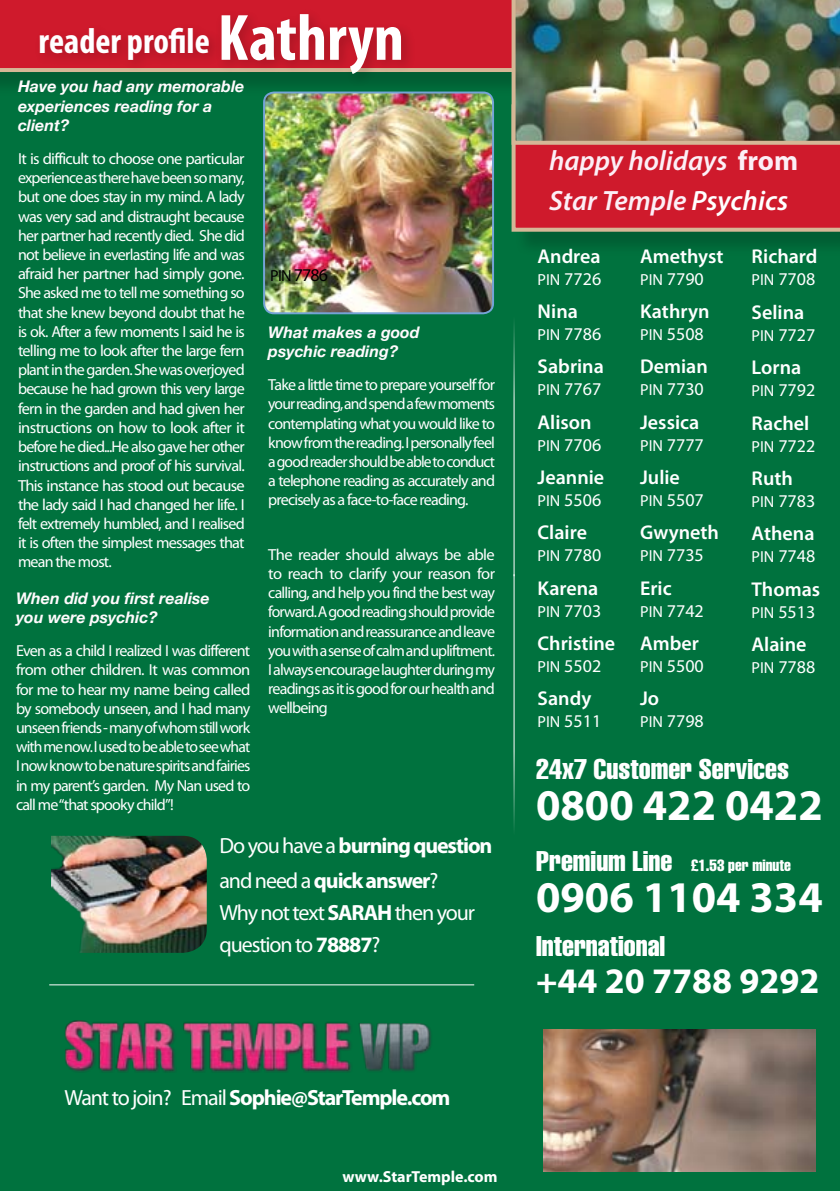
<style>
.page{position:relative;width:840px;height:1191px;background:#fff}
.page>*{position:absolute;margin:0;border:0;box-sizing:border-box;transform-origin:0 0}
.t1{font:700 condensed 66px "Myriad Pro";color:#fff}
.t2{font:700 44px/91.8px "Myriad Pro";color:#fff}
.t3{font:700 condensed 36px "Myriad Pro";color:#fff}
.t4{font:700 36px "Myriad Pro";color:#fff}
.t5{font:28px "Helvetica LT Std Comp";color:#fff}
.t6{font:italic 600 28px "Myriad Pro";color:#fceff6}
.t7{font:700 22px/34.4px "Myriad Pro";letter-spacing:-.05em;color:#fff}
.t8{font:22px/32px "Myriad Pro";letter-spacing:-.05em;color:#fff}
.t9{font:600 20px "Myriad Pro";color:#fff}
.t10{font:18px "Myriad Pro";color:#fff}
.t11{font:18px "Myriad Pro";color:#000}
.t12{font:16px/19.2px "Myriad Pro";letter-spacing:-.05em;color:#fff;text-align:justify}
.t13{font:italic 700 16px/19.2px "Helvetica Neue";color:#fffbfd}
.t14{font:700 16px "Myriad Pro";color:#fff}
.t15{font:16px "Helvetica LT Std Comp";color:#fff}
.s1{font-size:16px}
.s2{font-weight:400}
.s3{font-weight:700}
.s4{font-weight:700;font-style:normal}
.s5{color:#fff}
</style>
<div class="page">
<div style="left:0;top:0;width:839px;height:1191px;background:#00723e"></div>
<div style="left:514px;top:107px;width:325px;height:149px;background:#006436"></div>
<svg style="left:511px;top:145px;width:328px;height:87px;background:#ce2331"></svg>
<div style="left:0;top:0;width:570px;height:97px;background:#006637"></div>
<div style="left:0;top:0;width:511px;height:72px;background:#cf1a2c"></div>
<img style="left:511px;top:0;width:328px;height:145px">
<div style="left:34px;top:22px;width:189px;height:52px;background:#000;opacity:.19"></div>
<div style="left:215px;top:7px;width:201px;height:81px;background:#000;opacity:.19"></div>
<hr style="left:513px;top:574px;width:1px;height:396px;background:#fff">
<hr style="left:513px;top:180px;width:1px;height:396px;background:#fff">
<img style="left:51px;top:836px;width:156px;height:116px">
<hr style="left:49px;top:984px;width:425px;height:1px;background:#fff">
<img style="left:65px;top:1020px;width:366px;height:52px">
<img style="left:264px;top:93px;width:228px;height:220px">
<div style="left:263px;top:92px;width:230px;height:222px;border:2px solid #75a3d6;border-radius:10px"></div>
<img style="left:543px;top:1029px;width:271px;height:142px">
<h3 class="t3" style="left:39px;top:18px;width:173px">reader profile</h3>
<h1 class="t1" style="left:218px;top:-3px;width:188px">Kathryn</h1>
<p class="t13" style="left:18px;top:77px;width:228px">Have you had any memorable experiences reading for a client?</p>
<p class="t12" style="left:18px;top:149px;width:228px">It is difficult to choose one particular experience as there have been so many, but one does stay in my mind. A lady was very sad and distraught because her partner had recently died. She did not believe in everlasting life and was afraid her partner had simply gone.<br>She asked me to tell me something so that she knew beyond doubt that he is ok. After a few moments I said he is telling me to look after the large fern plant in the garden. She was overjoyed because he had grown this very large fern in the garden and had given her instructions on how to look after it before he died...He also gave her other instructions and proof of his survival.<br>This instance has stood out because the lady said I had changed her life. I felt extremely humbled, and I realised it is often the simplest messages that mean the most.</p>
<p class="t13" style="left:16px;top:588px;width:195px">When did you first realise you were psychic?</p>
<p class="t12" style="left:16px;top:641px;width:236px">Even as a child I realized I was different from other children. It was common for me to hear my name being called by somebody unseen, and I had many unseen friends - many of whom still work with me now. I used to be able to see what I now know to be nature spirits and fairies in my parent’s garden. My Nan used to call me “that spooky child”!</p>
<p class="t11" style="left:270px;top:263px;width:59px"><span class="s1">PIN</span> 7786</p>
<p class="t13" style="left:268px;top:322px;width:153px">What makes a good psychic reading?</p>
<p class="t12" style="left:268px;top:375px;width:228px">Take a little time to prepare yourself for your reading, and spend a few moments contemplating what you would like to know from the reading. I personally feel a good reader should be able to conduct a telephone reading as accurately and precisely as a face-to-face reading.</p>
<p class="t12" style="left:268px;top:544px;width:228px">The reader should always be able to reach to clarify your reason for calling, and help you find the best way forward. A good reading should provide information and reassurance and leave you with a sense of calm and upliftment.<br>I always encourage laughter during my readings as it is good for our health and wellbeing</p>
<h3 class="t7" style="left:219px;top:828px;width:274px"><span class="s2">Do you have a</span> burning question <span class="s2">and need a</span> quick answer<span class="s2">?</span></h3>
<h3 class="t8" style="left:219px;top:896px;width:257px">Why not text <span class="s3">SARAH</span> then your question to <span class="s3">78887</span>?</h3>
<h3 class="t7" style="left:64px;top:1080px;width:387px"><span class="s2">Want to join? Email</span> Sophie@StarTemple.com</h3>
<p class="t14" style="left:342px;top:1166px;width:157px">www.StarTemple.com</p>
<h3 class="t6" style="left:548px;top:143px;width:250px">happy holidays <span class="s4">from</span></h3>
<h3 class="t6" style="left:548px;top:183px;width:241px">Star Temple <span class="s5">Psychics</span></h3>
<p class="t9" style="left:537px;top:243px;width:65px">Andrea</p>
<p class="t10" style="left:537px;top:267px;width:65px"><span class="s1">PIN</span> 7726</p>
<p class="t9" style="left:537px;top:298px;width:42px">Nina</p>
<p class="t10" style="left:537px;top:323px;width:65px"><span class="s1">PIN</span> 7786</p>
<p class="t9" style="left:537px;top:354px;width:68px">Sabrina</p>
<p class="t10" style="left:537px;top:378px;width:65px"><span class="s1">PIN</span> 7767</p>
<p class="t9" style="left:537px;top:409px;width:55px">Alison</p>
<p class="t10" style="left:537px;top:433px;width:65px"><span class="s1">PIN</span> 7706</p>
<p class="t9" style="left:537px;top:464px;width:68px">Jeannie</p>
<p class="t10" style="left:537px;top:489px;width:65px"><span class="s1">PIN</span> 5506</p>
<p class="t9" style="left:537px;top:520px;width:51px">Claire</p>
<p class="t10" style="left:537px;top:544px;width:65px"><span class="s1">PIN</span> 7780</p>
<p class="t9" style="left:537px;top:575px;width:62px">Karena</p>
<p class="t10" style="left:537px;top:599px;width:65px"><span class="s1">PIN</span> 7703</p>
<p class="t9" style="left:537px;top:630px;width:79px">Christine</p>
<p class="t10" style="left:537px;top:655px;width:65px"><span class="s1">PIN</span> 5502</p>
<p class="t9" style="left:537px;top:686px;width:55px">Sandy</p>
<p class="t10" style="left:537px;top:710px;width:65px"><span class="s1">PIN</span> 5511</p>
<p class="t9" style="left:639px;top:243px;width:85px">Amethyst</p>
<p class="t10" style="left:639px;top:267px;width:65px"><span class="s1">PIN</span> 7790</p>
<p class="t9" style="left:639px;top:298px;width:71px">Kathryn</p>
<p class="t10" style="left:639px;top:323px;width:65px"><span class="s1">PIN</span> 5508</p>
<p class="t9" style="left:639px;top:354px;width:69px">Demian</p>
<p class="t10" style="left:639px;top:378px;width:65px"><span class="s1">PIN</span> 7730</p>
<p class="t9" style="left:639px;top:409px;width:61px">Jessica</p>
<p class="t10" style="left:639px;top:433px;width:65px"><span class="s1">PIN</span> 7777</p>
<p class="t9" style="left:639px;top:464px;width:41px">Julie</p>
<p class="t10" style="left:639px;top:489px;width:65px"><span class="s1">PIN</span> 5507</p>
<p class="t9" style="left:639px;top:520px;width:80px">Gwyneth</p>
<p class="t10" style="left:639px;top:544px;width:65px"><span class="s1">PIN</span> 7735</p>
<p class="t9" style="left:639px;top:575px;width:33px">Eric</p>
<p class="t10" style="left:639px;top:599px;width:65px"><span class="s1">PIN</span> 7742</p>
<p class="t9" style="left:639px;top:630px;width:60px">Amber</p>
<p class="t10" style="left:639px;top:655px;width:65px"><span class="s1">PIN</span> 5500</p>
<p class="t9" style="left:639px;top:686px;width:21px">Jo</p>
<p class="t10" style="left:639px;top:710px;width:65px"><span class="s1">PIN</span> 7798</p>
<p class="t9" style="left:751px;top:244px;width:67px">Richard</p>
<p class="t10" style="left:751px;top:268px;width:65px"><span class="s1">PIN</span> 7708</p>
<p class="t9" style="left:751px;top:299px;width:54px">Selina</p>
<p class="t10" style="left:751px;top:324px;width:65px"><span class="s1">PIN</span> 7727</p>
<p class="t9" style="left:751px;top:355px;width:51px">Lorna</p>
<p class="t10" style="left:751px;top:379px;width:65px"><span class="s1">PIN</span> 7792</p>
<p class="t9" style="left:751px;top:410px;width:59px">Rachel</p>
<p class="t10" style="left:751px;top:434px;width:65px"><span class="s1">PIN</span> 7722</p>
<p class="t9" style="left:751px;top:465px;width:43px">Ruth</p>
<p class="t10" style="left:751px;top:490px;width:65px"><span class="s1">PIN</span> 7783</p>
<p class="t9" style="left:751px;top:521px;width:64px">Athena</p>
<p class="t10" style="left:751px;top:545px;width:65px"><span class="s1">PIN</span> 7748</p>
<p class="t9" style="left:751px;top:576px;width:70px">Thomas</p>
<p class="t10" style="left:751px;top:600px;width:65px"><span class="s1">PIN</span> 5513</p>
<p class="t9" style="left:751px;top:631px;width:56px">Alaine</p>
<p class="t10" style="left:751px;top:656px;width:65px"><span class="s1">PIN</span> 7788</p>
<h3 class="t5" style="left:536px;top:751px;width:254px">24x7 Customer Services</h3>
<h2 class="t2" style="left:536px;top:758px;width:288px">0800 422 0422<br>0906 1104 334</h2>
<h3 class="t5" style="left:536px;top:843px;width:138px">Premium Line</h3>
<p class="t15" style="left:690px;top:855px;width:101px">£1.53 per minute</p>
<h3 class="t5" style="left:536px;top:928px;width:131px">International</h3>
<h3 class="t4" style="left:536px;top:957px;width:285px">+44 20 7788 9292</h3>
</div>
